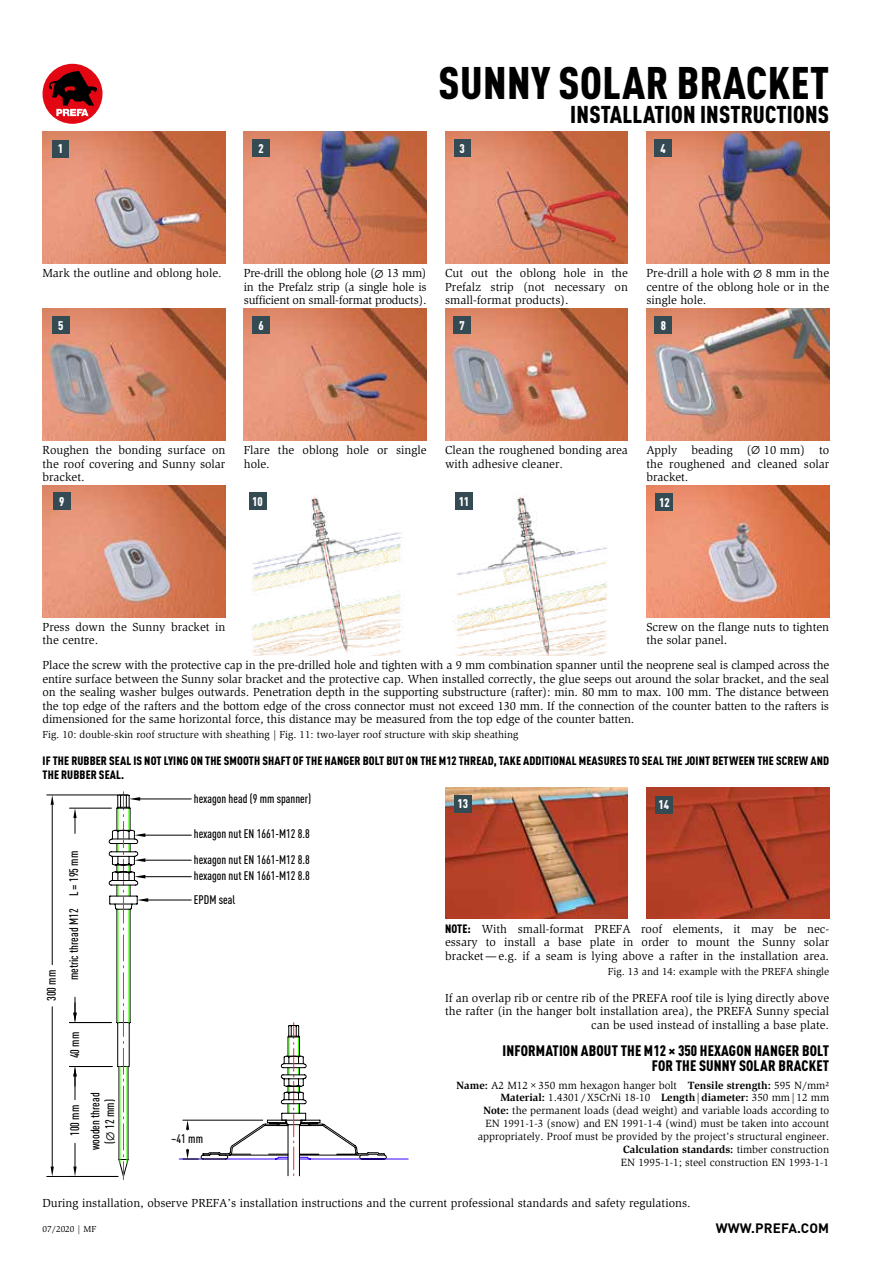
<style>
.page{position:relative;width:893px;height:1263px;background:#fff}
.page>*{position:absolute;margin:0;border:0;box-sizing:border-box;transform-origin:0 0}
.t1{font:900 condensed 45px "DIN Pro";letter-spacing:.01em;color:#000}
.t2{font:900 condensed 24px "DIN Pro";letter-spacing:.01em;color:#000}
.t3{font:900 condensed 15px/15px "DIN Pro";letter-spacing:.01em;color:#000;text-align:right}
.t4{font:700 13.5px "DIN Pro";letter-spacing:.01em;color:#000}
.t5{font:900 condensed 12.45px "DIN Pro";color:#fff}
.t6{font:500 condensed 12.3px/14.7px "DIN Pro";color:#000;text-align:center}
.t7{font:12px/13.5px "ITC Slimbach LTCE";color:#000;text-align:justify}
.t8{font:900 condensed 12px/13.5px "DIN Pro";letter-spacing:.01em;color:#000}
.t9{font:10.8px/12.9px "ITC Slimbach LTCE";color:#000;text-align:right}
.t10{font:10.5px "ITC Slimbach LTCE";color:#000}
.t11{font:9px "ITC Slimbach LTCE";color:#000}
.s1{font-family:"STIX General"}
.s2{font-family:"DIN Pro";font-weight:900;font-stretch:condensed}
.s3{font-weight:700}
.s4{font-family:"STIX General";font-weight:400;font-stretch:normal}
</style>
<div class="page">
<div style="left:43px;top:64px;width:60px;height:60px;background:#e30613;border-radius:50%"></div>
<svg style="left:49px;top:71px;width:48px;height:45px"></svg>
<img style="left:43px;top:132px;width:182px;height:132px">
<div style="left:52px;top:140px;width:17px;height:17px;background:#354b54"></div>
<img style="left:244px;top:132px;width:183px;height:132px">
<div style="left:253px;top:140px;width:17px;height:17px;background:#354b54"></div>
<img style="left:445px;top:132px;width:183px;height:132px">
<div style="left:454px;top:140px;width:17px;height:17px;background:#354b54"></div>
<img style="left:646px;top:132px;width:183px;height:132px">
<div style="left:655px;top:140px;width:17px;height:17px;background:#354b54"></div>
<img style="left:43px;top:309px;width:182px;height:131px">
<div style="left:52px;top:316px;width:17px;height:18px;background:#354b54"></div>
<img style="left:244px;top:309px;width:183px;height:131px">
<div style="left:253px;top:317px;width:17px;height:17px;background:#354b54"></div>
<img style="left:445px;top:309px;width:183px;height:131px">
<div style="left:454px;top:317px;width:17px;height:17px;background:#354b54"></div>
<img style="left:646px;top:309px;width:183px;height:131px">
<div style="left:655px;top:317px;width:17px;height:17px;background:#354b54"></div>
<img style="left:43px;top:485px;width:182px;height:132px">
<div style="left:53px;top:493px;width:17px;height:17px;background:#354b54"></div>
<img style="left:249px;top:492px;width:153px;height:163px">
<div style="left:249px;top:492px;width:17px;height:17px;background:#354b54"></div>
<img style="left:453px;top:492px;width:154px;height:163px">
<div style="left:455px;top:492px;width:17px;height:17px;background:#354b54"></div>
<img style="left:646px;top:485px;width:183px;height:132px">
<div style="left:656px;top:493px;width:17px;height:17px;background:#354b54"></div>
<hr style="left:69px;top:808px;width:42px;height:1px;background:#000">
<svg style="left:73px;top:808px;width:4px;height:25px"></svg>
<svg style="left:73px;top:1143px;width:4px;height:33px"></svg>
<hr style="left:69px;top:1066px;width:43px;height:1px;background:#000">
<hr style="left:69px;top:1022px;width:42px;height:1px;background:#000">
<svg style="left:73px;top:997px;width:4px;height:25px"></svg>
<svg style="left:73px;top:1067px;width:4px;height:33px"></svg>
<hr style="left:52px;top:1007px;width:1px;height:159px;background:#000">
<hr style="left:52px;top:805px;width:1px;height:160px;background:#000">
<hr style="left:47px;top:1176px;width:71px;height:1px;background:#000">
<hr style="left:47px;top:794px;width:71px;height:1px;background:#000">
<svg style="left:51px;top:795px;width:3px;height:10px"></svg>
<svg style="left:51px;top:1166px;width:3px;height:10px"></svg>
<svg style="left:108px;top:792px;width:300px;height:388px"></svg>
<img style="left:445px;top:787px;width:183px;height:132px">
<div style="left:454px;top:795px;width:17px;height:17px;background:#354b54"></div>
<img style="left:646px;top:787px;width:183px;height:132px">
<div style="left:655px;top:796px;width:17px;height:17px;background:#354b54"></div>
<h1 class="t1" style="left:439px;top:48px;width:392px">SUNNY SOLAR BRACKET</h1>
<h2 class="t2" style="left:570px;top:96px;width:260px">INSTALLATION INSTRUCTIONS</h2>
<p class="t5" style="left:58px;top:139px;width:7px">1</p>
<p class="t5" style="left:258px;top:139px;width:7px">2</p>
<p class="t5" style="left:460px;top:139px;width:7px">3</p>
<p class="t5" style="left:661px;top:139px;width:7px">4</p>
<p class="t7" style="left:43px;top:267px;width:181px">Mark the outline and oblong hole.</p>
<p class="t7" style="left:244px;top:267px;width:184px">Pre-drill the oblong hole (<span class="s1">∅</span> 13 mm) in the Prefalz strip (a single hole is sufficient on small-format products).</p>
<p class="t7" style="left:445px;top:267px;width:184px">Cut out the oblong hole in the Prefalz strip (not necessary on small-format products).</p>
<p class="t7" style="left:646px;top:267px;width:184px">Pre-drill a hole with <span class="s1">∅</span> 8 mm in the centre of the oblong hole or in the single hole.</p>
<p class="t5" style="left:58px;top:316px;width:7px">5</p>
<p class="t5" style="left:258px;top:316px;width:7px">6</p>
<p class="t5" style="left:460px;top:316px;width:7px">7</p>
<p class="t5" style="left:661px;top:316px;width:7px">8</p>
<p class="t7" style="left:43px;top:443px;width:184px">Roughen the bonding surface on the roof covering and Sunny solar bracket.</p>
<p class="t7" style="left:244px;top:443px;width:184px">Flare the oblong hole or single hole.</p>
<p class="t7" style="left:445px;top:443px;width:184px">Clean the roughened bonding area with adhesive cleaner.</p>
<p class="t7" style="left:646px;top:443px;width:184px">Apply beading (<span class="s1">∅</span> 10 mm) to the roughened and cleaned solar bracket.</p>
<p class="t5" style="left:59px;top:492px;width:7px">9</p>
<p class="t5" style="left:252px;top:491px;width:12px">10</p>
<p class="t5" style="left:459px;top:491px;width:12px">11</p>
<p class="t5" style="left:659px;top:492px;width:12px">12</p>
<p class="t7" style="left:43px;top:620px;width:184px">Press down the Sunny bracket in the centre.</p>
<p class="t7" style="left:646px;top:620px;width:184px">Screw on the flange nuts to tighten the solar panel.</p>
<p class="t7" style="left:43px;top:658px;width:788px">Place the screw with the protective cap in the pre-drilled hole and tighten with a 9 mm combination spanner until the neoprene seal is clamped across the entire surface between the Sunny solar bracket and the protective cap. When installed correctly, the glue seeps out around the solar bracket, and the seal on the sealing washer bulges outwards. Penetration depth in the supporting substructure (rafter): min. 80 mm to max. 100 mm. The distance between the top edge of the rafters and the bottom edge of the cross connector must not exceed 130 mm. If the connection of the counter batten to the rafters is dimensioned for the same horizontal force, this distance may be measured from the top edge of the counter batten.</p>
<p class="t10" style="left:43px;top:728px;width:477px">Fig. 10: double-skin roof structure with sheathing | Fig. 11: two-layer roof structure with skip sheathing</p>
<p class="t8" style="left:43px;top:753px;width:788px">IF THE RUBBER SEAL IS NOT LYING ON THE SMOOTH SHAFT OF THE HANGER BOLT BUT ON THE M12 THREAD, TAKE ADDITIONAL MEASURES TO SEAL THE JOINT BETWEEN THE SCREW AND<br>THE RUBBER SEAL.</p>
<p class="t6" style="left:194px;top:791px;width:119px">hexagon head (9 mm spanner)</p>
<p class="t5" style="left:458px;top:794px;width:12px">13</p>
<p class="t5" style="left:659px;top:795px;width:12px">14</p>
<p class="t6" style="left:194px;top:820px;width:118px;line-height:25.5px;text-align:left">hexagon nut EN 1661‑M12 8.8 hexagon nut EN 1661‑M12 8.8</p>
<p class="t6" style="left:194px;top:867px;width:118px">hexagon nut EN 1661‑M12 8.8</p>
<p class="t6" style="left:65px;top:980px;width:131px;rotate:-90deg">metric thread M12 L = 195 mm</p>
<p class="t6" style="left:194px;top:891px;width:43px">EPDM seal</p>
<p class="t7" style="left:445px;top:922px;width:386px"><span class="s2">NOTE:</span> With small-format PREFA roof elements, it may be nec&shy;essary to install a base plate in order to mount the Sunny solar bracket—e.g. if a seam is lying above a rafter in the installation area.</p>
<p class="t10" style="left:608px;top:965px;width:223px">Fig. 13 and 14: example with the PREFA shingle</p>
<p class="t7" style="left:445px;top:991px;width:386px;text-align:right">If an overlap rib or centre rib of the PREFA roof tile is lying directly above the rafter (in the hanger bolt installation area), the PREFA Sunny special can be used instead of installing a base plate.</p>
<p class="t3" style="left:503px;top:1042px;width:328px">INFORMATION ABOUT THE M12 × 350 HEXAGON HANGER BOLT<br>FOR THE SUNNY SOLAR BRACKET</p>
<p class="t9" style="left:457px;top:1078px;width:374px"><span class="s3">Name:</span> A2 M12×350 mm hexagon hanger bolt <span class="s3">Tensile strength:</span> 595 N/mm²<br><span class="s3">Material:</span> 1.4301/X5CrNi 18-10 <span class="s3">Length|diameter:</span> 350 mm|12 mm<br><span class="s3">Note:</span> the permanent loads (dead weight) and variable loads according to<br>EN 1991‑1‑3 (snow) and EN 1991‑1‑4 (wind) must be taken into account appropriately. Proof must be provided by the project’s structural engineer.<br><span class="s3">Calculation standards:</span> timber construction<br>EN 1995‑1‑1; steel construction EN 1993-1-1</p>
<p class="t7" style="left:43px;top:1196px;width:650px">During installation, observe PREFA’s installation instructions and the current professional standards and safety regulations.</p>
<p class="t11" style="left:43px;top:1223px;width:55px">07/2020 | MF</p>
<p class="t4" style="left:716px;top:1217px;width:115px">WWW.PREFA.COM</p>
<p class="t6" style="left:43px;top:1001px;width:33px;rotate:-90deg">300 mm</p>
<p class="t6" style="left:66px;top:1058px;width:28px;rotate:-90deg">40 mm</p>
<p class="t6" style="left:87px;top:1150px;width:59px;rotate:-90deg">wooden thread <span class="s4">∅</span>( 12 mm)</p>
<p class="t6" style="left:66px;top:1136px;width:33px;rotate:-90deg">100 mm</p>
<p class="t6" style="left:171px;top:1130px;width:33px">~41 mm</p>
</div>
